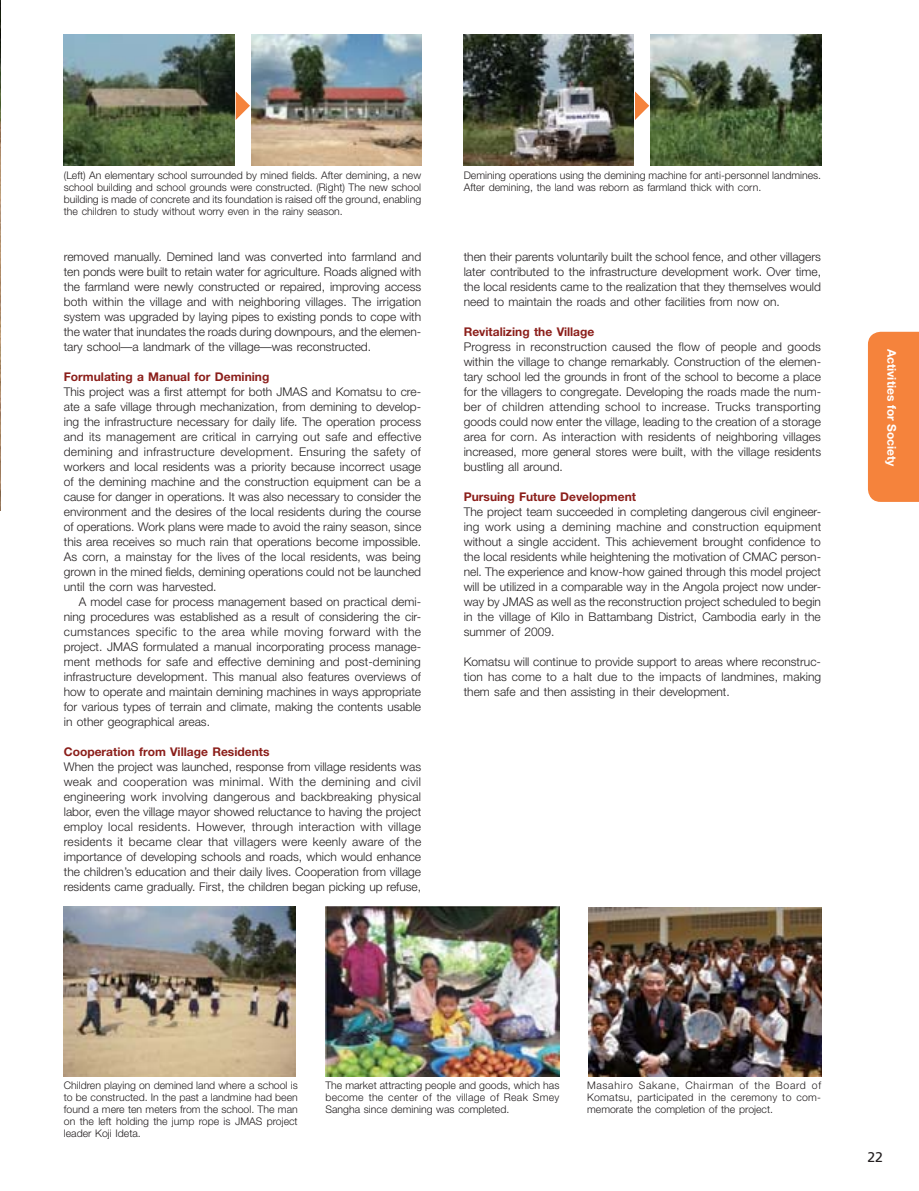
<style>
.page{position:relative;width:919px;height:1191px;background:#fff}
.page>*{position:absolute;margin:0;border:0;box-sizing:border-box;transform-origin:0 0}
.t1{font:14.1px "Frutiger";color:#231f20}
.t2{font:300 12px/15px "Helvetica Neue";color:#231f20;text-align:justify}
.t3{font:700 12px "Helvetica Neue";color:#8b1e1a}
.t4{font:700 12px "Helvetica Neue";color:#fff}
.t5{font:300 10.5px/12px "Helvetica Neue";color:#231f20;text-align:justify}
</style>
<div class="page">
<div style="left:867px;top:332px;width:51px;height:170px;background:#f5833c"></div>
<img style="left:0;top:0;width:1px;height:510px">
<img style="left:64px;top:906px;width:231px;height:170px">
<img style="left:588px;top:907px;width:233px;height:169px">
<img style="left:325px;top:906px;width:234px;height:170px">
<svg style="left:236px;top:92px;width:14px;height:28px"></svg>
<svg style="left:635px;top:91px;width:14px;height:29px"></svg>
<img style="left:64px;top:34px;width:170px;height:132px">
<img style="left:463px;top:34px;width:171px;height:132px">
<img style="left:251px;top:34px;width:170px;height:131px">
<img style="left:651px;top:34px;width:170px;height:132px">
<p class="t5" style="left:64px;top:170px;width:359px">(Left) An elementary school surrounded by mined fields. After demining, a new school building and school grounds were constructed. (Right) The new school building is made of concrete and its foundation is raised off the ground, enabling the children to study without worry even in the rainy season.</p>
<p class="t5" style="left:463px;top:170px;width:359px">Demining operations using the demining machine for anti-personnel landmines.<br>After demining, the land was reborn as farmland thick with corn.</p>
<p class="t2" style="left:64px;top:251px;width:359px">removed manually. Demined land was converted into farmland and ten ponds were built to retain water for agriculture. Roads aligned with the farmland were newly constructed or repaired, improving access both within the village and with neighboring villages. The irrigation system was upgraded by laying pipes to existing ponds to cope with the water that inundates the roads during downpours, and the elemen&shy;tary school—a landmark of the village—was reconstructed.</p>
<p class="t3" style="left:64px;top:373px;width:207px">Formulating a Manual for Demining</p>
<p class="t2" style="left:64px;top:386px;width:359px">This project was a first attempt for both JMAS and Komatsu to cre&shy;ate a safe village through mechanization, from demining to develop&shy;ing the infrastructure necessary for daily life. The operation process and its management are critical in carrying out safe and effective demining and infrastructure development. Ensuring the safety of workers and local residents was a priority because incorrect usage of the demining machine and the construction equipment can be a cause for danger in operations. It was also necessary to consider the environment and the desires of the local residents during the course of operations. Work plans were made to avoid the rainy season, since this area receives so much rain that operations become impossible.<br>As corn, a mainstay for the lives of the local residents, was being grown in the mined fields, demining operations could not be launched until the corn was harvested.</p>
<p class="t2" style="left:64px;top:596px;width:359px;text-indent:15px">A model case for process management based on practical demi&shy;ning procedures was established as a result of considering the cir&shy;cumstances specific to the area while moving forward with the project. JMAS formulated a manual incorporating process manage&shy;ment methods for safe and effective demining and post-demining infrastructure development. This manual also features overviews of how to operate and maintain demining machines in ways appropriate for various types of terrain and climate, making the contents usable in other geographical areas.</p>
<p class="t3" style="left:64px;top:748px;width:207px">Cooperation from Village Residents</p>
<p class="t2" style="left:64px;top:761px;width:359px">When the project was launched, response from village residents was weak and cooperation was minimal. With the demining and civil engineering work involving dangerous and backbreaking physical labor, even the village mayor showed reluctance to having the project employ local residents. However, through interaction with village residents it became clear that villagers were keenly aware of the importance of developing schools and roads, which would enhance the children’s education and their daily lives. Cooperation from village residents came gradually. First, the children began picking up refuse,</p>
<p class="t2" style="left:463px;top:251px;width:359px">then their parents voluntarily built the school fence, and other villagers later contributed to the infrastructure development work. Over time, the local residents came to the realization that they themselves would need to maintain the roads and other facilities from now on.</p>
<p class="t3" style="left:463px;top:328px;width:132px">Revitalizing the Village</p>
<p class="t2" style="left:463px;top:341px;width:359px">Progress in reconstruction caused the flow of people and goods within the village to change remarkably. Construction of the elemen&shy;tary school led the grounds in front of the school to become a place for the villagers to congregate. Developing the roads made the num&shy;ber of children attending school to increase. Trucks transporting goods could now enter the village, leading to the creation of a storage area for corn. As interaction with residents of neighboring villages increased, more general stores were built, with the village residents bustling all around.</p>
<p class="t3" style="left:463px;top:493px;width:174px">Pursuing Future Development</p>
<p class="t2" style="left:463px;top:506px;width:359px">The project team succeeded in completing dangerous civil engineer&shy;ing work using a demining machine and construction equipment without a single accident. This achievement brought confidence to the local residents while heightening the motivation of CMAC person&shy;nel. The experience and know-how gained through this model project will be utilized in a comparable way in the Angola project now under&shy;way by JMAS as well as the reconstruction project scheduled to begin in the village of Kilo in Battambang District, Cambodia early in the summer of 2009.</p>
<p class="t2" style="left:463px;top:656px;width:359px">Komatsu will continue to provide support to areas where reconstruc&shy;tion has come to a halt due to the impacts of landmines, making them safe and then assisting in their development.</p>
<p class="t4" style="left:895px;top:349px;width:119px;rotate:90deg">Activities for Society</p>
<p class="t5" style="left:64px;top:1080px;width:235px">Children playing on demined land where a school is to be constructed. In the past a landmine had been found a mere ten meters from the school. The man on the left holding the jump rope is JMAS project leader Koji Ideta.</p>
<p class="t5" style="left:325px;top:1080px;width:235px">The market attracting people and goods, which has become the center of the village of Reak Smey Sangha since demining was completed.</p>
<p class="t5" style="left:587px;top:1080px;width:235px">Masahiro Sakane, Chairman of the Board of Komatsu, participated in the ceremony to com&shy;memorate the completion of the project.</p>
<p class="t1" style="left:867px;top:1151px;width:17px">22</p>
</div>
